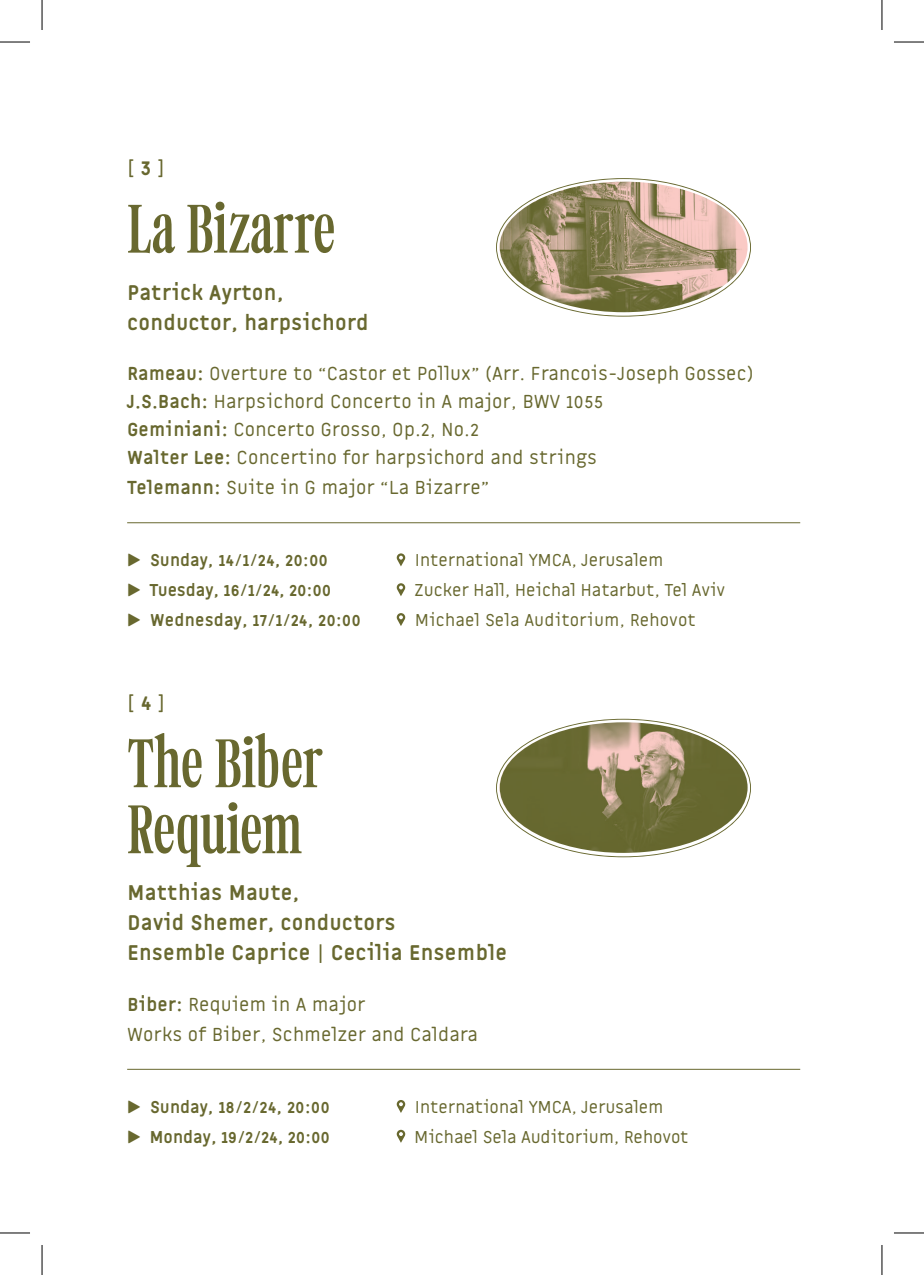
<style>
.page{position:relative;width:924px;height:1275px;background:#fff}
.page>*{position:absolute;margin:0;border:0;box-sizing:border-box;transform-origin:0 0}
.t1{font:80px/66px "Frank Re Tzar D Lv 2 AAA";color:#68682f}
.t2{font:700 26px/30px "Ratzif 22 NEW";color:#68682f}
.t3{font:23px/28.4px "Ratzif 22 NEW";color:#68682f}
.t4{font:21px "Ratzif 22 NEW";letter-spacing:-.01em;color:#68682f}
.t5{font:700 21px "Ratzif 22 NEW";letter-spacing:-.01em;color:#68682f}
.t6{font:700 21px "Levit Blended";color:#68682f}
.s1{font-weight:700}
.s2{font-family:"Levit Blended"}
</style>
<div class="page">
<hr style="left:127px;top:522px;width:672px;height:1px;background:#68682f">
<svg style="left:396px;top:553px;width:9px;height:13px"></svg>
<svg style="left:396px;top:583px;width:9px;height:13px"></svg>
<svg style="left:396px;top:613px;width:9px;height:13px"></svg>
<hr style="left:127px;top:1068px;width:672px;height:1px;background:#68682f">
<svg style="left:396px;top:1100px;width:9px;height:13px"></svg>
<svg style="left:396px;top:1129px;width:9px;height:13px"></svg>
<svg style="left:496px;top:178px;width:254px;height:139px"></svg>
<svg style="left:496px;top:719px;width:254px;height:138px"></svg>
<hr style="left:0;top:42px;width:30px;height:1px;background:#000">
<hr style="left:893px;top:42px;width:30px;height:1px;background:#000">
<hr style="left:0;top:1232px;width:30px;height:1px;background:#000">
<hr style="left:893px;top:1232px;width:30px;height:1px;background:#000">
<hr style="left:42px;top:0;width:1px;height:30px;background:#000">
<hr style="left:42px;top:1245px;width:1px;height:30px;background:#000">
<hr style="left:881px;top:0;width:1px;height:30px;background:#000">
<hr style="left:881px;top:1245px;width:1px;height:30px;background:#000">
<p class="t2" style="left:127px;top:155px;width:35px">[3]</p>
<h1 class="t1" style="left:127px;top:191px;width:210px">LaBizarre</h1>
<p class="t2" style="left:127px;top:279px;width:243px">Patrick Ayrton, conductor, harpsichord</p>
<p class="t3" style="left:127px;top:361px;width:623px"><span class="s1">Rameau:</span> Overture to “Castor et Pollux” (Arr. Francois-Joseph Gossec(<br><span class="s1">.S.J Bach:</span> Harpsichord Concerto in A major, BWV 1055<br><span class="s1">Geminiani:</span> Concerto Grosso, Op.2, No.2<br><span class="s1">Walter Lee:</span> Concertino for harpsichord and strings<br><span class="s1">Telemann:</span> Suite in G major “La Bizarre“</p>
<p class="t6" style="left:127px;top:549px;width:15px">▶</p>
<p class="t5" style="left:150px;top:548px;width:179px">Sunday, 14/1/24, 20:00</p>
<p class="t4" style="left:414px;top:548px;width:250px">International YMCA, Jerusalem</p>
<p class="t5" style="left:127px;top:577px;width:205px"><span class="s2">▶</span> Tuesday, 16/1/24, 20:00</p>
<p class="t4" style="left:414px;top:577px;width:312px">Zucker Hall, Heichal Hatarbut, Tel Aviv</p>
<p class="t6" style="left:127px;top:609px;width:15px">▶</p>
<p class="t5" style="left:150px;top:607px;width:212px">Wednesday, 17/1/24, 20:00</p>
<p class="t4" style="left:414px;top:607px;width:282px">Michael Sela Auditorium, Rehovot</p>
<p class="t2" style="left:127px;top:689px;width:36px">[4]</p>
<h1 class="t1" style="left:127px;top:725px;width:197px">TheBiber<br>Requiem</h1>
<p class="t2" style="left:127px;top:880px;width:381px">Matthias Maute,<br>David Shemer, conductors<br>Ensemble Caprice | Cecilia Ensemble</p>
<p class="t3" style="left:127px;top:991px;width:352px;line-height:30px"><span class="s1">Biber:</span> Requiem in A major<br>Works of Biber, Schmelzer and Caldara</p>
<p class="t6" style="left:127px;top:1096px;width:15px">▶</p>
<p class="t5" style="left:150px;top:1094px;width:181px">Sunday, 18/2/24, 20:00</p>
<p class="t4" style="left:414px;top:1094px;width:250px">International YMCA, Jerusalem</p>
<p class="t5" style="left:127px;top:1124px;width:204px"><span class="s2">▶</span> Monday, 19/2/24, 20:00</p>
<p class="t4" style="left:414px;top:1124px;width:276px">Michael Sela Auditorium, Rehovot</p>
</div>
